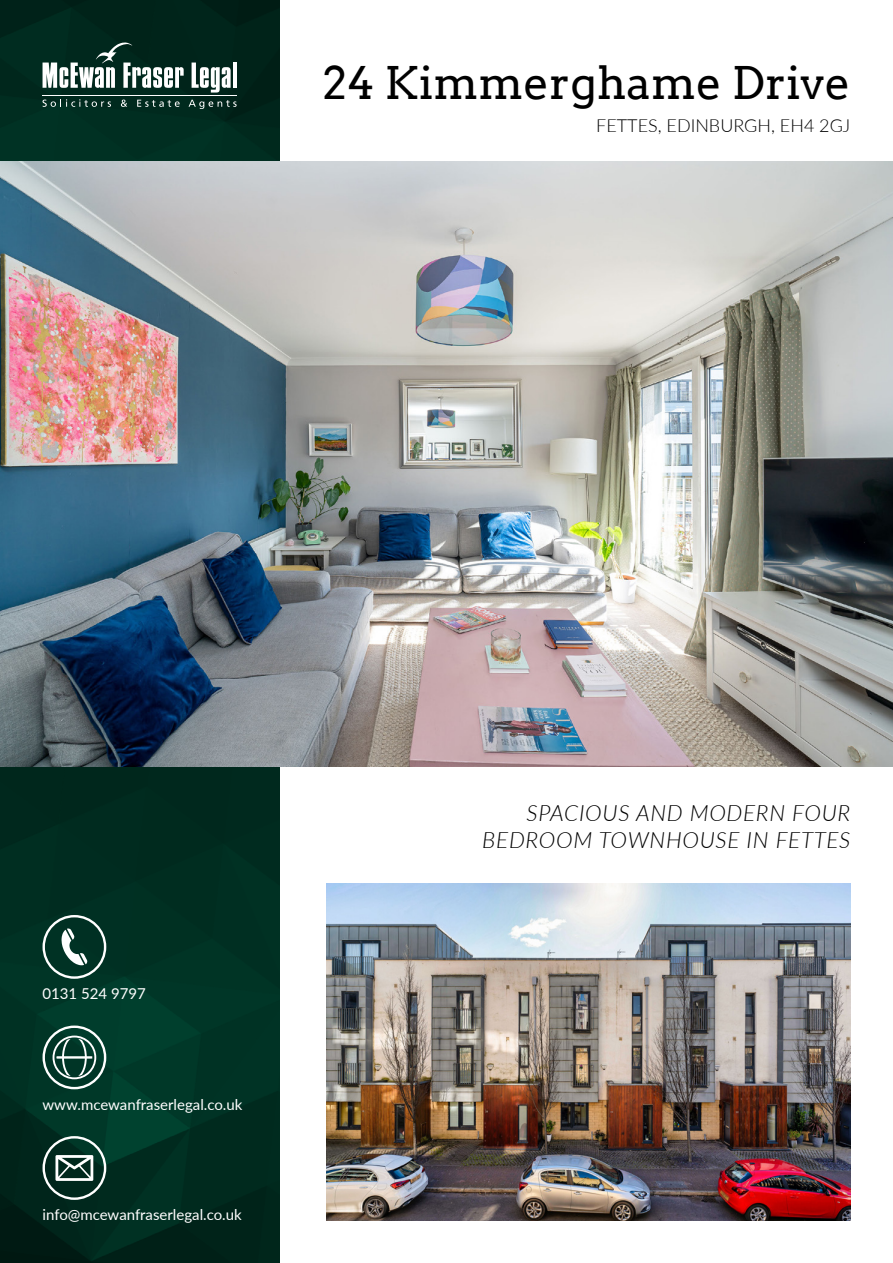
<style>
.page{position:relative;width:893px;height:1263px;background:#fff}
.page>*{position:absolute;margin:0;border:0;box-sizing:border-box;transform-origin:0 0}
.t1{font:45px "Arvo";color:#000}
.t2{font:italic 300 22.5px/27px "Lato";letter-spacing:.03em;color:#000;text-align:right}
.t3{font:300 18px "Lato";color:#000}
.t4{font:15px "Lato";color:#fff}
</style>
<div class="page">
<img style="left:0;top:0;width:279px;height:1263px">
<img style="left:0;top:162px;width:893px;height:605px">
<svg style="left:43px;top:43px;width:141px;height:45px"></svg>
<svg style="left:192px;top:63px;width:39px;height:30px"></svg>
<hr style="left:233px;top:63px;width:4px;height:25px;background:#fff">
<hr style="left:43px;top:95px;width:194px;height:1px;background:#fff">
<svg style="left:43px;top:99px;width:68px;height:8px"></svg>
<svg style="left:121px;top:100px;width:6px;height:7px"></svg>
<svg style="left:137px;top:100px;width:43px;height:7px"></svg>
<svg style="left:189px;top:100px;width:48px;height:9px"></svg>
<img style="left:326px;top:883px;width:524px;height:337px">
<svg style="left:43px;top:915px;width:63px;height:64px;background:#335a4f"></svg>
<svg style="left:43px;top:1025px;width:63px;height:64px;background:#3a6559"></svg>
<svg style="left:43px;top:1136px;width:63px;height:64px;background:#3a5b52"></svg>
<h1 class="t1" style="left:323px;top:55px;width:529px">24 Kimmerghame Drive</h1>
<p class="t3" style="left:596px;top:113px;width:256px">FETTES, EDINBURGH, EH4 2GJ</p>
<p class="t4" style="left:43px;top:983px;width:105px">0131 524 9797</p>
<p class="t4" style="left:43px;top:1094px;width:201px">www.mcewanfraserlegal.co.uk</p>
<p class="t4" style="left:43px;top:1204px;width:201px">info@mcewanfraserlegal.co.uk</p>
<h2 class="t2" style="left:482px;top:798px;width:369px">SPACIOUS AND MODERN FOUR<br>BEDROOM TOWNHOUSE IN FETTES</h2>
</div>
